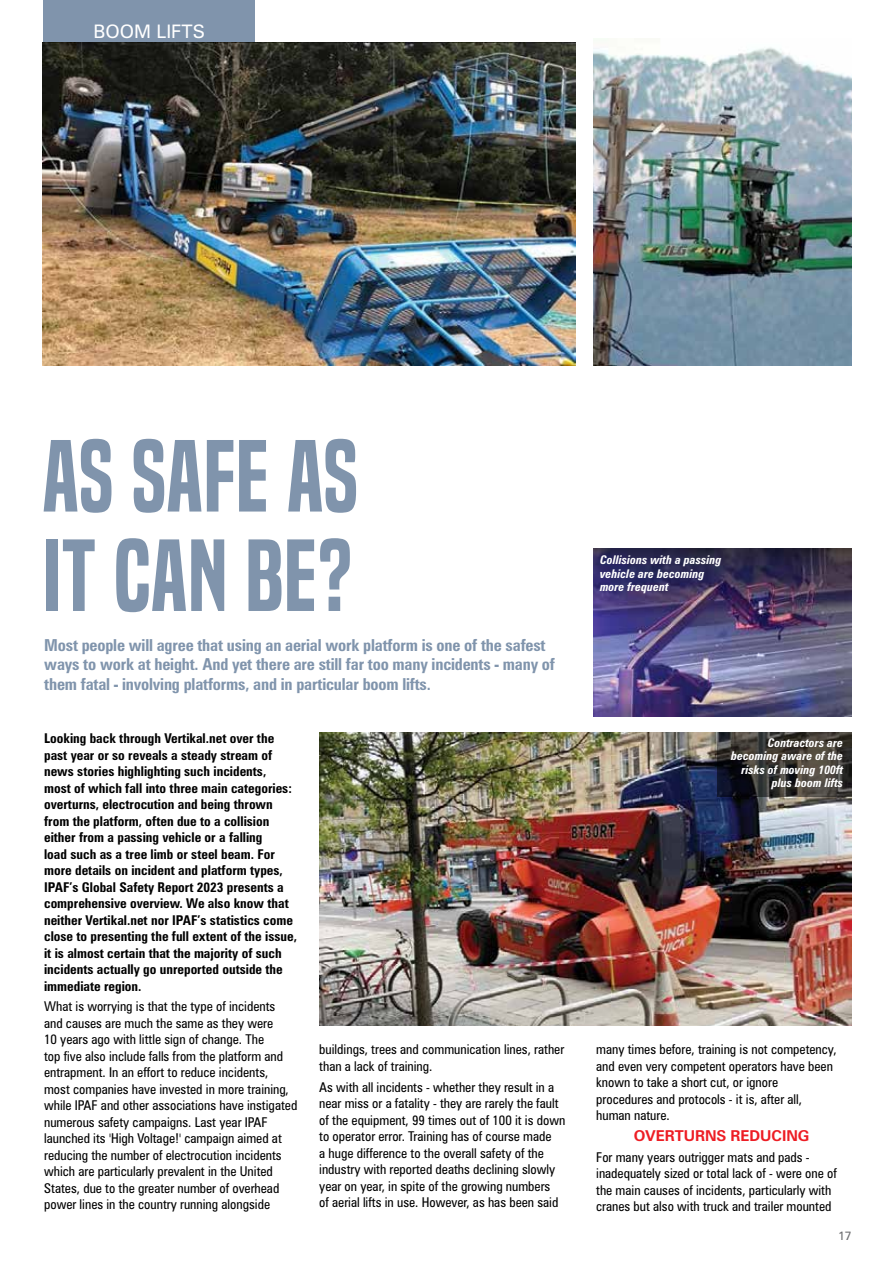
<style>
.page{position:relative;width:893px;height:1263px;background:#fff}
.page>*{position:absolute;margin:0;border:0;box-sizing:border-box;transform-origin:0 0}
.t1{font:94.5px/99.4px "Built Titling Sb";letter-spacing:.01em;color:#8094ac}
.t2{font:18.6px "Zurich BT";color:#fff}
.t3{font:700 condensed 16.5px/19.5px "Zurich BT";letter-spacing:-.01em;color:#8094ac}
.t4{font:700 15px "Zurich BT";color:#ed1d24}
.t5{font:condensed 13.5px/16.5px "Zurich BT";color:#000}
.t6{font:700 condensed 13.5px/16.5px "Zurich BT";color:#000}
.t7{font:italic 700 condensed 12px/13.5px "Zurich BT";color:#fff;text-align:right}
.t8{font:12px "Zurich BT";color:#6d6e71}
</style>
<div class="page">
<div style="left:43px;top:0;width:212px;height:43px;background:#8094ac"></div>
<img style="left:42px;top:42px;width:533px;height:324px">
<img style="left:593px;top:47px;width:258px;height:319px">
<img style="left:319px;top:732px;width:532px;height:293px">
<img style="left:593px;top:548px;width:258px;height:168px">
<svg style="left:717px;top:732px;width:134px;height:65px;background:#383532"></svg>
<h2 class="t2" style="left:94px;top:20px;width:111px">BOOM LIFTS</h2>
<h1 class="t1" style="left:42px;top:428px;width:311px">ASSAFEAS<br>IT CAN BE?</h1>
<p class="t3" style="left:44px;top:635px;width:512px">Most people will agree that using an aerial work platform is one of the safest ways to work at height. And yet there are still far too many incidents - many of them fatal - involving platforms, and in particular boom lifts.</p>
<p class="t6" style="left:44px;top:730px;width:254px">Looking back through Vertikal.net over the past year or so reveals a steady stream of news stories highlighting such incidents,<br>most of which fall into three main categories: overturns, electrocution and being thrown from the platform, often due to a collision either from a passing vehicle or a falling<br>load such as a tree limb or steel beam. For more details on incident and platform types, IPAF’s Global Safety Report 2023 presents a comprehensive overview. We also know that neither Vertikal.net nor IPAF’s statistics come close to presenting the full extent of the issue, it is almost certain that the majority of such incidents actually go unreported outside the immediate region.</p>
<p class="t5" style="left:44px;top:998px;width:255px">What is worrying is that the type of incidents and causes are much the same as they were<br>10 years ago with little sign of change. The<br>top five also include falls from the platform and entrapment. In an effort to reduce incidents, most companies have invested in more training, while IPAF and other associations have instigated numerous safety campaigns. Last year IPAF launched its 'High Voltage!' campaign aimed at reducing the number of electrocution incidents which are particularly prevalent in the United States, due to the greater number of overhead power lines in the country running alongside</p>
<p class="t5" style="left:319px;top:1041px;width:246px">buildings, trees and communication lines, rather than a lack of training.</p>
<p class="t5" style="left:319px;top:1078px;width:248px">As with all incidents - whether they result in a near miss or a fatality - they are rarely the fault of the equipment, 99 times out of 100 it is down to operator error. Training has of course made<br>a huge difference to the overall safety of the industry with reported deaths declining slowly year on year, in spite of the growing numbers<br>of aerial lifts in use. However, as has been said</p>
<p class="t7" style="left:600px;top:553px;width:123px;text-align:left">Collisions with a passing vehicle are becoming more frequent</p>
<p class="t7" style="left:731px;top:736px;width:113px">Contractors are becoming aware of the risks of moving 100ft plus boom lifts</p>
<p class="t5" style="left:596px;top:1041px;width:242px">many times before, training is not competency, and even very competent operators have been known to take a short cut, or ignore procedures and protocols - it is, after all, human nature.</p>
<p class="t4" style="left:634px;top:1127px;width:177px">OVERTURNS REDUCING</p>
<p class="t5" style="left:596px;top:1149px;width:242px">For many years outrigger mats and pads - inadequately sized or total lack of - were one of the main causes of incidents, particularly with cranes but also with truck and trailer mounted</p>
<p class="t8" style="left:838px;top:1229px;width:15px">17</p>
</div>
